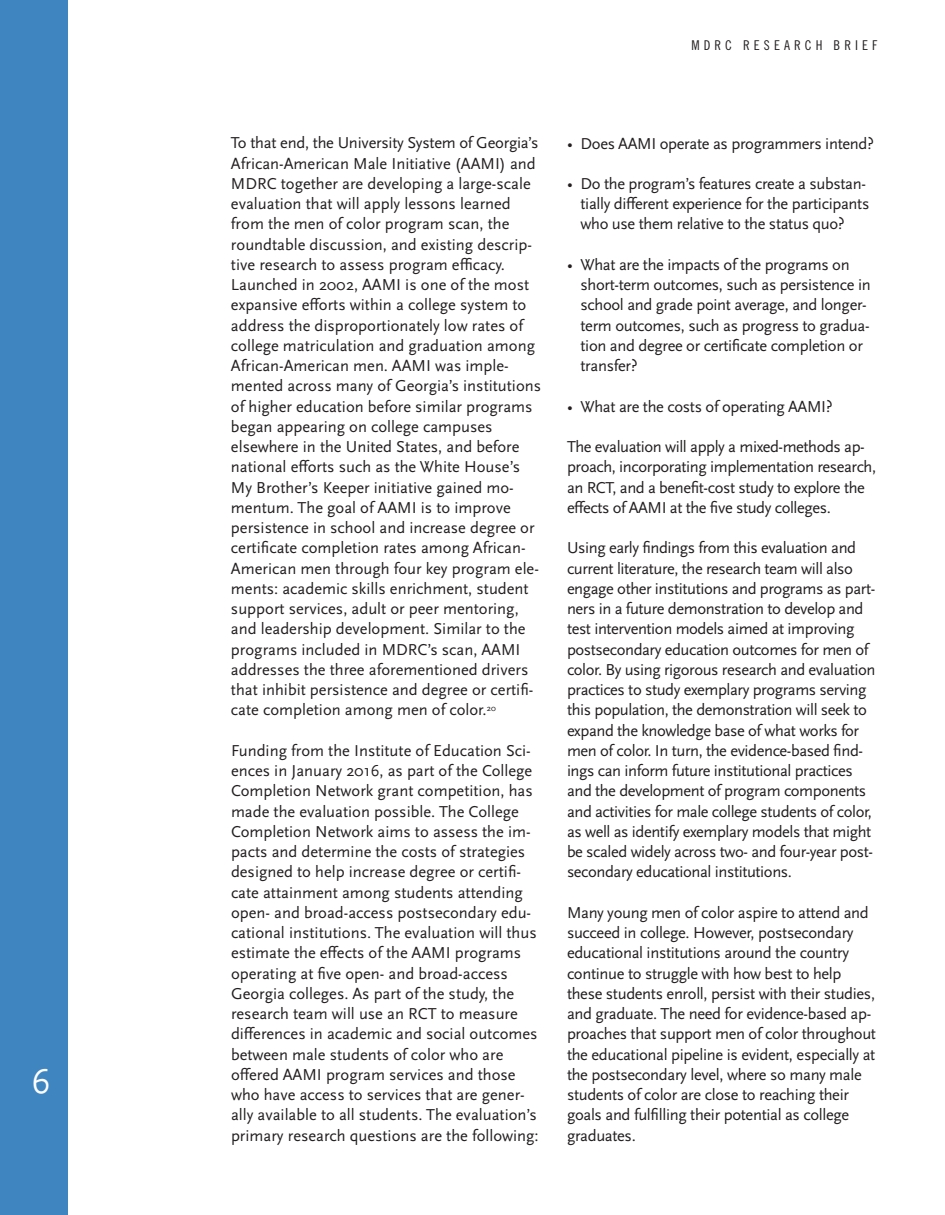
<style>
.page{position:relative;width:945px;height:1215px;background:#fff}
.page>*{position:absolute;margin:0;border:0;box-sizing:border-box;transform-origin:0 0}
.t1{font:36px "Scala Sans OT";color:#fff}
.t2{font:16.5px/20.2px "Scala Sans OT";color:#231f20}
.t3{font:16.5px/20.2px "Scala Sans OT";letter-spacing:-.025em;color:#231f20}
.t4{font:16.5px/20.2px "Scala Sans OT";letter-spacing:-.02em;color:#231f20}
.t5{font:13.5px "Trade Gothic LT Std Cn 18";letter-spacing:.3em;color:#231f20}
</style>
<div class="page">
<div style="left:0;top:0;width:67px;height:1215px;background:#3f85c0"></div>
<h1 class="t1" style="left:31px;top:1062px;width:21px">6</h1>
<p class="t5" style="left:691px;top:37px;width:188px">MDRC RESEARCH BRIEF</p>
<p class="t2" style="left:231px;top:133px;width:312px">To that end, the University System of Georgia’s African-American Male Initiative (AAMI) and MDRC together are developing a large-scale evaluation that will apply lessons learned from the men of color program scan, the roundtable discussion, and existing descrip&shy;tive research to assess program efficacy.<br>Launched in 2002, AAMI is one of the most expansive efforts within a college system to address the disproportionately low rates of college matriculation and graduation among African-American men. AAMI was imple&shy;mented across many of Georgia’s institutions of higher education before similar programs began appearing on college campuses elsewhere in the United States, and before national efforts such as the White House’s My Brother’s Keeper initiative gained mo&shy;mentum. The goal of AAMI is to improve persistence in school and increase degree or certificate completion rates among African-American men through four key program ele&shy;ments: academic skills enrichment, student support services, adult or peer mentoring, and leadership development. Similar to the programs included in MDRC’s scan, AAMI addresses the three aforementioned drivers that inhibit persistence and degree or certifi&shy;cate completion among men of color.<sup>20</sup></p>
<p class="t2" style="left:231px;top:741px;width:309px">Funding from the Institute of Education Sci&shy;ences in January 2016, as part of the College Completion Network grant competition, has made the evaluation possible. The College Completion Network aims to assess the im&shy;pacts and determine the costs of strategies designed to help increase degree or certifi&shy;cate attainment among students attending open- and broad-access postsecondary edu&shy;cational institutions. The evaluation will thus estimate the effects of the AAMI programs operating at five open- and broad-access Georgia colleges. As part of the study, the research team will use an RCT to measure differences in academic and social outcomes between male students of color who are offered AAMI program services and those who have access to services that are gener&shy;ally available to all students. The evaluation’s primary research questions are the following:</p>
<p class="t4" style="left:567px;top:133px;width:309px">• Does AAMI operate as programmers intend?</p>
<p class="t4" style="left:580px;top:174px;width:290px;text-indent:-13px">• Do the program’s features create a substan&shy;tially different experience for the participants who use them relative to the status quo?</p>
<p class="t4" style="left:580px;top:255px;width:292px;text-indent:-13px">• What are the impacts of the programs on short-term outcomes, such as persistence in school and grade point average, and longer&shy;term outcomes, such as progress to gradua&shy;tion and degree or certificate completion or transfer?</p>
<p class="t4" style="left:567px;top:397px;width:267px">• What are the costs of operating AAMI?</p>
<p class="t3" style="left:567px;top:437px;width:311px">The evaluation will apply a mixed-methods ap&shy;proach, incorporating implementation research, an RCT, and a benefit-cost study to explore the effects of AAMI at the five study colleges.</p>
<p class="t3" style="left:567px;top:538px;width:310px">Using early findings from this evaluation and current literature, the research team will also engage other institutions and programs as part&shy;ners in a future demonstration to develop and test intervention models aimed at improving postsecondary education outcomes for men of color. By using rigorous research and evaluation practices to study exemplary programs serving this population, the demonstration will seek to expand the knowledge base of what works for men of color. In turn, the evidence-based find&shy;ings can inform future institutional practices and the development of program components and activities for male college students of color, as well as identify exemplary models that might be scaled widely across two- and four-year post&shy;secondary educational institutions.</p>
<p class="t4" style="left:567px;top:903px;width:311px">Many young men of color aspire to attend and succeed in college. However, postsecondary educational institutions around the country continue to struggle with how best to help these students enroll, persist with their studies, and graduate. The need for evidence-based ap&shy;proaches that support men of color throughout the educational pipeline is evident, especially at the postsecondary level, where so many male students of color are close to reaching their goals and fulfilling their potential as college graduates.</p>
</div>
